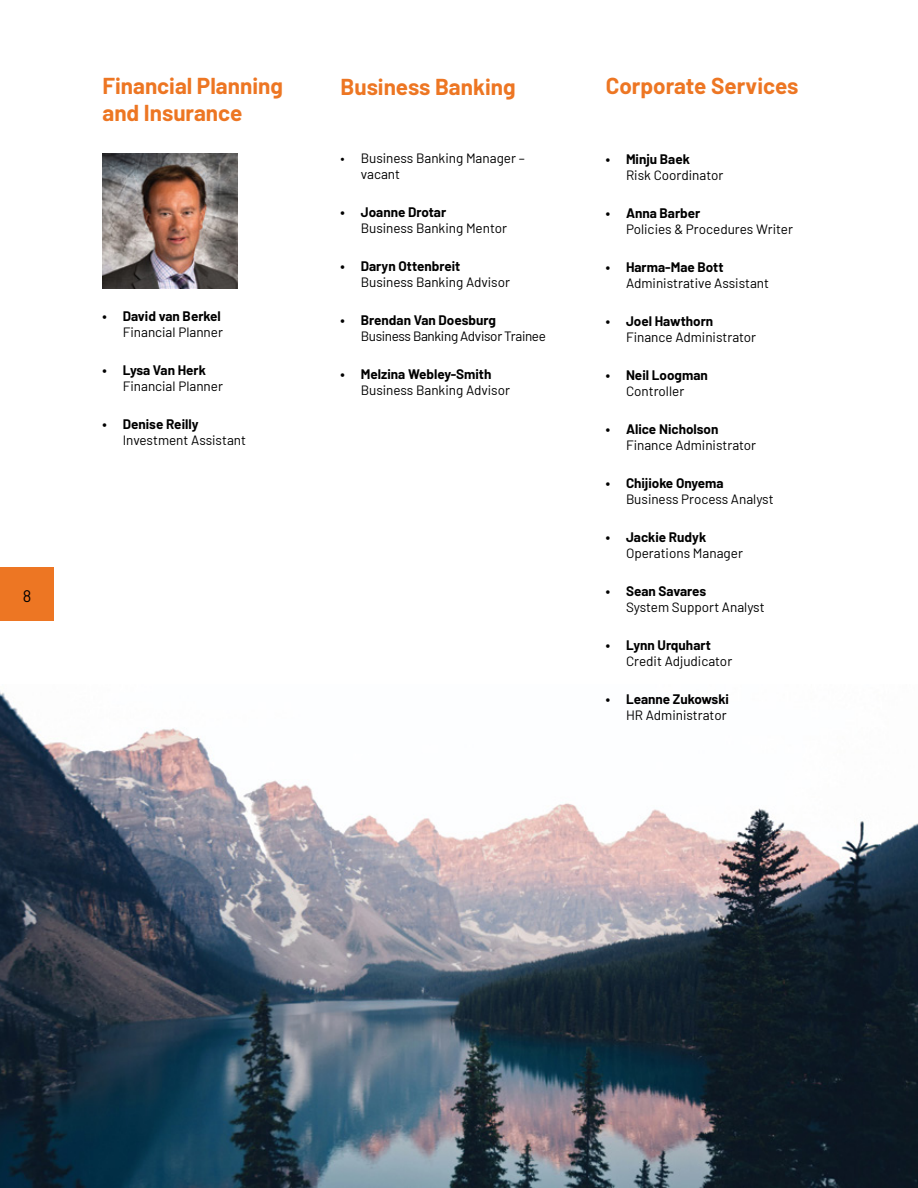
<style>
.page{position:relative;width:918px;height:1188px;background:#fff}
.page>*{position:absolute;margin:0;border:0;box-sizing:border-box;transform-origin:0 0}
.t1{font:700 22.5px "Barlow";color:#ed7623}
.t2{font:16.5px "Barlow";color:#000}
.t3{font:13.5px/16.2px "Barlow";color:#000}
.t4{font:700 13.5px "Barlow";color:#000}
.t5{font:13.5px "Barlow";letter-spacing:-.025em;color:#000}
</style>
<div class="page">
<div style="left:0;top:567px;width:54px;height:54px;background:#ed7623"></div>
<img style="left:102px;top:154px;width:135px;height:135px">
<img style="left:0;top:691px;width:918px;height:497px">
<p class="t2" style="left:23px;top:584px;width:10px">8</p>
<h1 class="t1" style="left:102px;top:70px;width:182px">Financial Planning</h1>
<h1 class="t1" style="left:341px;top:70px;width:177px">Business Banking</h1>
<h1 class="t1" style="left:606px;top:70px;width:194px">Corporate Services</h1>
<h1 class="t1" style="left:102px;top:97px;width:141px">and Insurance</h1>
<p class="t4" style="left:606px;top:149px;width:86px">• Minju Baek</p>
<p class="t3" style="left:626px;top:166px;width:99px">Risk Coordinator</p>
<p class="t4" style="left:606px;top:203px;width:96px">• Anna Barber</p>
<p class="t3" style="left:626px;top:220px;width:168px">Policies &amp; Procedures Writer</p>
<p class="t4" style="left:606px;top:257px;width:119px">• Harma-Mae Bott</p>
<p class="t3" style="left:626px;top:274px;width:145px">Administrative Assistant</p>
<p class="t4" style="left:606px;top:311px;width:109px">• Joel Hawthorn</p>
<p class="t3" style="left:626px;top:328px;width:132px">Finance Administrator</p>
<p class="t4" style="left:606px;top:365px;width:104px">• Neil Loogman</p>
<p class="t3" style="left:626px;top:382px;width:60px">Controller</p>
<p class="t4" style="left:606px;top:419px;width:114px">• Alice Nicholson</p>
<p class="t3" style="left:626px;top:436px;width:132px">Finance Administrator</p>
<p class="t4" style="left:606px;top:473px;width:119px">• Chijioke Onyema</p>
<p class="t3" style="left:626px;top:490px;width:149px">Business Process Analyst</p>
<p class="t4" style="left:606px;top:527px;width:102px">• Jackie Rudyk</p>
<p class="t3" style="left:626px;top:544px;width:118px">Operations Manager</p>
<p class="t4" style="left:606px;top:581px;width:102px">• Sean Savares</p>
<p class="t3" style="left:626px;top:598px;width:140px">System Support Analyst</p>
<p class="t4" style="left:606px;top:635px;width:107px">• Lynn Urquhart</p>
<p class="t3" style="left:626px;top:652px;width:108px">Credit Adjudicator</p>
<p class="t4" style="left:606px;top:689px;width:125px">• Leanne Zukowski</p>
<p class="t3" style="left:626px;top:706px;width:102px">HR Administrator</p>
<p class="t3" style="left:361px;top:149px;width:165px;text-indent:-20px">• Business Banking Manager – vacant</p>
<p class="t4" style="left:341px;top:202px;width:107px">• Joanne Drotar</p>
<p class="t3" style="left:361px;top:219px;width:148px">Business Banking Mentor</p>
<p class="t4" style="left:341px;top:256px;width:121px">• Daryn Ottenbreit</p>
<p class="t3" style="left:361px;top:273px;width:151px">Business Banking Advisor</p>
<p class="t4" style="left:341px;top:310px;width:157px">• Brendan Van Doesburg</p>
<p class="t5" style="left:361px;top:326px;width:187px">Business Banking Advisor Trainee</p>
<p class="t4" style="left:341px;top:364px;width:152px">• Melzina Webley-Smith</p>
<p class="t3" style="left:361px;top:381px;width:151px">Business Banking Advisor</p>
<p class="t4" style="left:102px;top:306px;width:120px">• David van Berkel</p>
<p class="t3" style="left:123px;top:323px;width:102px">Financial Planner</p>
<p class="t4" style="left:102px;top:360px;width:105px">• Lysa Van Herk</p>
<p class="t3" style="left:123px;top:377px;width:102px">Financial Planner</p>
<p class="t4" style="left:102px;top:414px;width:98px">• Denise Reilly</p>
<p class="t3" style="left:123px;top:431px;width:125px">Investment Assistant</p>
</div>
